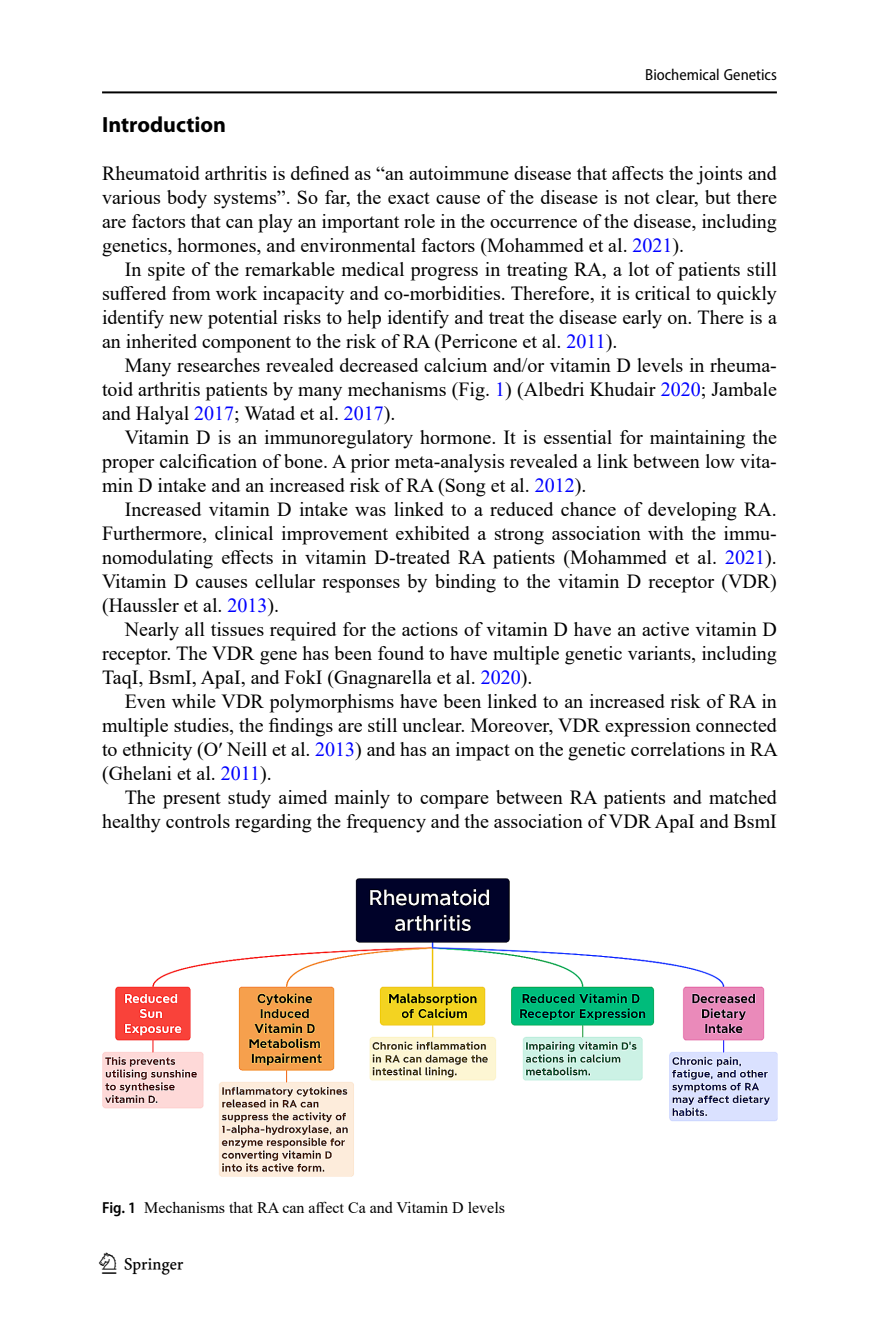
<style>
.page{position:relative;width:879px;height:1333px;background:#fff}
.page>*{position:absolute;margin:0;border:0;box-sizing:border-box;transform-origin:0 0}
.t1{font:30px "Springnew";color:#000}
.Head_1{font:700 22px "Myriad Pro";color:#000}
.Body_Text_Indent{font:20px/24px "Times New Roman";color:#000;text-align:justify}
.Body_Text{font:20px/24px "Times New Roman";color:#000;text-align:justify}
.Figure_Caption{font:16px "Times New Roman";color:#000}
.t2{font:semi-condensed 16px "Myriad Pro";color:#000}
.s1{color:#00f}
.s2{font-family:"Myriad Pro";font-weight:600;font-stretch:semi-condensed}
</style>
<div class="page">
<hr style="left:102px;top:91px;width:675px;height:2px;background:#000">
<img style="left:102px;top:878px;width:675px;height:298px">
<p class="t2" style="left:645px;top:66px;width:133px">Biochemical Genetics</p>
<p class="Head_1" style="left:102px;top:110px;width:126px">Introduction</p>
<p class="Body_Text" style="left:102px;top:160px;width:676px">Rheumatoid arthritis is defined as “an autoimmune disease that affects the joints and various body systems”. So far, the exact cause of the disease is not clear, but there are factors that can play an important role in the occurrence of the disease, including genetics, hormones, and environmental factors (Mohammed et al. <span class="s1">2021</span>).</p>
<p class="Body_Text_Indent" style="left:102px;top:256px;width:676px;text-indent:23px">In spite of the remarkable medical progress in treating RA, a lot of patients still suffered from work incapacity and co-morbidities. Therefore, it is critical to quickly identify new potential risks to help identify and treat the disease early on. There is a an inherited component to the risk of RA (Perricone et al. <span class="s1">2011</span>).</p>
<p class="Body_Text_Indent" style="left:102px;top:352px;width:676px;text-indent:23px">Many researches revealed decreased calcium and/or vitamin D levels in rheuma&shy;toid arthritis patients by many mechanisms (Fig. <span class="s1">1</span>) (Albedri Khudair <span class="s1">2020</span>; Jambale and Halyal <span class="s1">2017</span>; Watad et al. <span class="s1">2017</span>).</p>
<p class="Body_Text_Indent" style="left:102px;top:424px;width:676px;text-indent:23px">Vitamin D is an immunoregulatory hormone. It is essential for maintaining the proper calcification of bone. A prior meta-analysis revealed a link between low vita&shy;min D intake and an increased risk of RA (Song et al. <span class="s1">2012</span>).</p>
<p class="Body_Text_Indent" style="left:102px;top:496px;width:676px;text-indent:23px">Increased vitamin D intake was linked to a reduced chance of developing RA.<br>Furthermore, clinical improvement exhibited a strong association with the immu&shy;nomodulating effects in vitamin D-treated RA patients (Mohammed et al. <span class="s1">2021</span>).<br>Vitamin D causes cellular responses by binding to the vitamin D receptor (VDR) (Haussler et al. <span class="s1">2013</span>).</p>
<p class="Body_Text_Indent" style="left:102px;top:616px;width:676px;text-indent:23px">Nearly all tissues required for the actions of vitamin D have an active vitamin D receptor. The VDR gene has been found to have multiple genetic variants, including TaqI, BsmI, ApaI, and FokI (Gnagnarella et al. <span class="s1">2020</span>).</p>
<p class="Body_Text_Indent" style="left:102px;top:688px;width:677px;text-indent:23px">Even while VDR polymorphisms have been linked to an increased risk of RA in multiple studies, the findings are still unclear. Moreover, VDR expression connected to ethnicity (O′ Neill et al. <span class="s1">2013</span>) and has an impact on the genetic correlations in RA (Ghelani et al. <span class="s1">2011</span>).</p>
<p class="Body_Text_Indent" style="left:102px;top:784px;width:676px;text-align:right">The present study aimed mainly to compare between RA patients and matched healthy controls regarding the frequency and the association of VDR ApaI and BsmI</p>
<p class="Figure_Caption" style="left:102px;top:1196px;width:404px"><span class="s2">Fig. 1</span> Mechanisms that RA can affect Ca and Vitamin D levels</p>
<h1 class="t1" style="left:102px;top:1246px;width:83px">1 3</h1>
</div>
